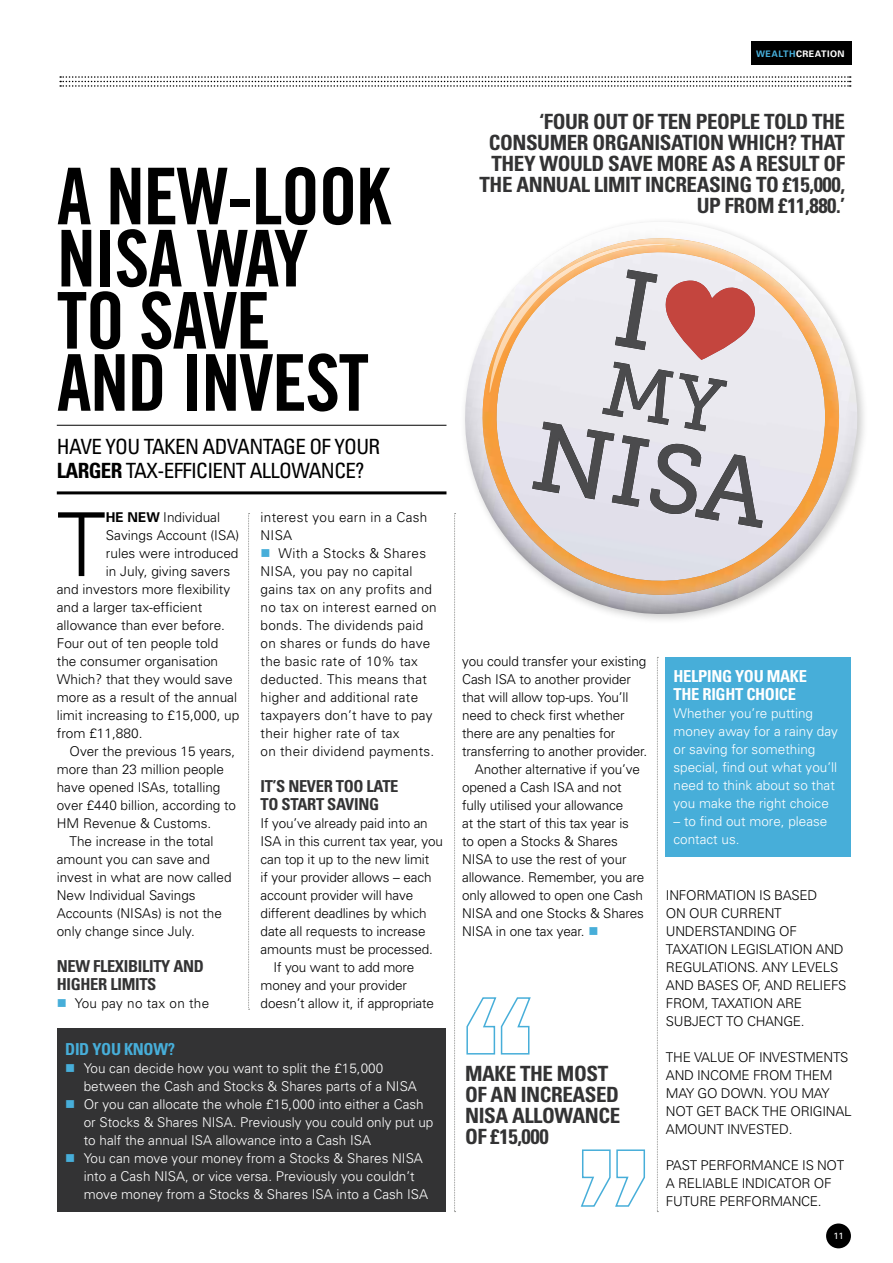
<style>
.page{position:relative;width:893px;height:1263px;background:#fff}
.page>*{position:absolute;margin:0;border:0;box-sizing:border-box;transform-origin:0 0}
.t1{font:300 88.35px "Univers";color:#000}
.t2{font:78.3px/62.1px "Trade Gothic Bold Cond Twenty";letter-spacing:-.02em;color:#000}
.t3{font:700 condensed 21px/21px "Univers";letter-spacing:-.02em;color:#333334;text-align:right}
.t4{font:condensed 21px/24px "Univers";letter-spacing:-.03em;color:#000}
.t5{font:700 condensed 16.5px/18px "Univers";letter-spacing:-.02em;color:#333334}
.t6{font:700 condensed 16.5px/18px "Univers";letter-spacing:-.02em;color:#fff}
.t7{font:700 condensed 16.5px "Univers";letter-spacing:-.02em;color:#47aed9}
.t8{font:300 13.5px/18px "Univers";letter-spacing:-.01em;color:#000}
.t9{font:300 13.5px/18px "Univers";color:#fff}
.t10{font:300 13.5px/18px "Univers";letter-spacing:.02em;color:#000}
.t11{font:700 9px "Univers";letter-spacing:.05em;color:#fff}
.t12{font:9px "Univers";color:#fff}
.s1{color:#47aed9}
.s2{font-weight:700}
</style>
<div class="page">
<div style="left:826px;top:1223px;width:25px;height:25px;background:#000;border-radius:50%"></div>
<div style="left:751px;top:42px;width:101px;height:23px;background:#000"></div>
<svg style="left:466px;top:997px;width:65px;height:58px"></svg>
<svg style="left:580px;top:1149px;width:65px;height:58px"></svg>
<div style="left:665px;top:657px;width:186px;height:199px;background:#47aed9"></div>
<div style="left:57px;top:1028px;width:388px;height:184px;background:#333334"></div>
<svg style="left:60px;top:76px;width:791px;height:11px"></svg>
<hr style="left:57px;top:425px;width:389px;height:1px;background:#000">
<hr style="left:57px;top:491px;width:389px;height:3px;background:#000">
<svg style="left:248px;top:513px;width:2px;height:497px"></svg>
<svg style="left:454px;top:513px;width:2px;height:699px"></svg>
<svg style="left:657px;top:657px;width:1px;height:555px"></svg>
<img style="left:570px;top:222px;width:183px;height:395px">
<img style="left:464px;top:341px;width:17px;height:153px">
<img style="left:841px;top:342px;width:18px;height:171px">
<img style="left:481px;top:238px;width:360px;height:358px">
<img style="left:680px;top:281px;width:80px;height:79px">
<img style="left:532px;top:422px;width:82px;height:77px">
<img style="left:612px;top:435px;width:38px;height:72px">
<img style="left:649px;top:444px;width:53px;height:72px">
<img style="left:695px;top:454px;width:68px;height:74px">
<img style="left:602px;top:393px;width:72px;height:32px">
<img style="left:679px;top:373px;width:48px;height:58px">
<img style="left:489px;top:244px;width:191px;height:149px">
<p class="t11" style="left:756px;top:48px;width:90px"><span class="s1">WEALTH</span>CREATION</p>
<h2 class="t2" style="left:57px;top:165px;width:336px">A NEW-LOOK<br>NISA WAY<br>TO SAVE<br>AND INVEST</h2>
<h3 class="t4" style="left:57px;top:434px;width:325px">HAVE YOU TAKEN ADVANTAGE OF YOUR<br><span class="s2">LARGER</span> TAX-EFFICIENT ALLOWANCE?</h3>
<h1 class="t1" style="left:57px;top:491px;width:51px">T</h1>
<p class="t8" style="left:106px;top:508px;width:116px"><span class="s2">HE NEW</span> Individual</p>
<p class="t8" style="left:106px;top:526px;width:135px">Savings Account (ISA)</p>
<p class="t8" style="left:106px;top:544px;width:134px">rules were introduced</p>
<p class="t8" style="left:106px;top:562px;width:126px">in July, giving savers</p>
<p class="t8" style="left:57px;top:580px;width:175px">and investors more flexibility</p>
<p class="t8" style="left:57px;top:598px;width:147px">and a larger tax-efficient</p>
<p class="t8" style="left:57px;top:616px;width:170px">allowance than ever before.</p>
<p class="t8" style="left:57px;top:634px;width:163px">Four out of ten people told</p>
<p class="t8" style="left:57px;top:652px;width:163px">the consumer organisation</p>
<p class="t8" style="left:57px;top:670px;width:177px">Which? that they would save</p>
<p class="t8" style="left:57px;top:688px;width:182px">more as a result of the annual</p>
<p class="t8" style="left:57px;top:706px;width:184px">limit increasing to £15,000, up</p>
<p class="t8" style="left:57px;top:724px;width:87px">from £11,880.</p>
<p class="t8" style="left:70px;top:742px;width:167px">Over the previous 15 years,</p>
<p class="t8" style="left:57px;top:760px;width:169px">more than 23 million people</p>
<p class="t8" style="left:57px;top:778px;width:165px">have opened ISAs, totalling</p>
<p class="t8" style="left:57px;top:796px;width:181px">over £440 billion, according to</p>
<p class="t8" style="left:57px;top:814px;width:156px">HM Revenue &amp; Customs.</p>
<p class="t8" style="left:70px;top:832px;width:146px">The increase in the total</p>
<p class="t8" style="left:57px;top:850px;width:155px">amount you can save and</p>
<p class="t8" style="left:57px;top:868px;width:176px">invest in what are now called</p>
<p class="t8" style="left:57px;top:886px;width:140px">New Individual Savings</p>
<p class="t8" style="left:57px;top:904px;width:167px">Accounts (NISAs) is not the</p>
<p class="t8" style="left:57px;top:922px;width:140px">only change since July.</p>
<p class="t5" style="left:57px;top:957px;width:149px">NEW FLEXIBILITY AND<br>HIGHER LIMITS</p>
<p class="t10" style="left:75px;top:994px;width:136px">You pay no tax on the</p>
<p class="t10" style="left:261px;top:508px;width:168px">interest you earn in a Cash<br>NISA</p>
<p class="t10" style="left:261px;top:544px;width:178px;text-indent:18px">With a Stocks &amp; Shares<br>NISA, you pay no capital gains tax on any profits and no tax on interest earned on bonds. The dividends paid on shares or funds do have the basic rate of 10% tax deducted. This means that higher and additional rate taxpayers don’t have to pay their higher rate of tax<br>on their dividend payments.</p>
<p class="t5" style="left:261px;top:777px;width:139px">IT’S NEVER TOO LATE<br>TO START SAVING</p>
<p class="t8" style="left:261px;top:814px;width:169px">If you’ve already paid into an</p>
<p class="t8" style="left:261px;top:832px;width:184px">ISA in this current tax year, you</p>
<p class="t8" style="left:261px;top:850px;width:170px">can top it up to the new limit</p>
<p class="t8" style="left:261px;top:868px;width:172px">if your provider allows – each</p>
<p class="t8" style="left:261px;top:886px;width:154px">account provider will have</p>
<p class="t8" style="left:261px;top:904px;width:167px">different deadlines by which</p>
<p class="t8" style="left:261px;top:922px;width:167px">date all requests to increase</p>
<p class="t8" style="left:261px;top:940px;width:174px">amounts must be processed.</p>
<p class="t8" style="left:273px;top:958px;width:143px">If you want to add more</p>
<p class="t8" style="left:261px;top:976px;width:148px">money and your provider</p>
<p class="t8" style="left:261px;top:994px;width:175px">doesn’t allow it, if appropriate</p>
<p class="t7" style="left:65px;top:1038px;width:111px">DID YOU KNOW?</p>
<p class="t9" style="left:84px;top:1058px;width:351px">You can decide how you want to split the £15,000 between the Cash and Stocks &amp; Shares parts of a NISA Or you can allocate the whole £15,000 into either a Cash or Stocks &amp; Shares NISA. Previously you could only put up to half the annual ISA allowance into a Cash ISA<br>You can move your money from a Stocks &amp; Shares NISA into a Cash NISA, or vice versa. Previously you couldn’t move money from a Stocks &amp; Shares ISA into a Cash ISA</p>
<h3 class="t3" style="left:480px;top:111px;width:367px">‘FOUR OUT OF TEN PEOPLE TOLD THE<br>CONSUMER ORGANISATION WHICH? THAT<br>THEY WOULD SAVE MORE AS A RESULT OF<br>THE ANNUAL LIMIT INCREASING TO £15,000,<br>UP FROM £11,880.’</h3>
<p class="t8" style="left:462px;top:652px;width:186px">you could transfer your existing</p>
<p class="t8" style="left:462px;top:670px;width:170px">Cash ISA to another provider</p>
<p class="t8" style="left:462px;top:688px;width:168px">that will allow top-ups. You’ll</p>
<p class="t8" style="left:462px;top:706px;width:164px">need to check first whether</p>
<p class="t8" style="left:462px;top:724px;width:155px">there are any penalties for</p>
<p class="t8" style="left:462px;top:742px;width:187px">transferring to another provider.</p>
<p class="t8" style="left:475px;top:760px;width:167px">Another alternative if you’ve</p>
<p class="t8" style="left:462px;top:778px;width:161px">opened a Cash ISA and not</p>
<p class="t8" style="left:462px;top:796px;width:163px">fully utilised your allowance</p>
<p class="t8" style="left:462px;top:814px;width:168px">at the start of this tax year is</p>
<p class="t8" style="left:462px;top:832px;width:157px">to open a Stocks &amp; Shares</p>
<p class="t8" style="left:462px;top:850px;width:166px">NISA to use the rest of your</p>
<p class="t8" style="left:462px;top:868px;width:184px">allowance. Remember, you are</p>
<p class="t8" style="left:462px;top:886px;width:182px">only allowed to open one Cash</p>
<p class="t8" style="left:462px;top:904px;width:183px">NISA and one Stocks &amp; Shares</p>
<p class="t8" style="left:462px;top:922px;width:124px">NISA in one tax year.</p>
<h3 class="t3" style="left:465px;top:1062px;width:157px;text-align:left">MAKE THE MOST<br>OF AN INCREASED<br>NISA ALLOWANCE<br>OF £15,000</h3>
<p class="t6" style="left:674px;top:667px;width:135px">HELPING YOU MAKE<br>THE RIGHT CHOICE</p>
<p class="t9" style="left:674px;top:704px;width:166px">Whether you’re putting money away for a rainy day or saving for something special, find out what you’ll need to think about so that you make the right choice</p>
<p class="t9" style="left:674px;top:812px;width:155px">– to find out more, please contact us.</p>
<p class="t8" style="left:666px;top:886px;width:182px">INFORMATION IS BASED<br>ON OUR CURRENT<br>UNDERSTANDING OF<br>TAXATION LEGISLATION AND<br>REGULATIONS. ANY LEVELS<br>AND BASES OF, AND RELIEFS<br>FROM, TAXATION ARE<br>SUBJECT TO CHANGE.</p>
<p class="t8" style="left:666px;top:1048px;width:187px">THE VALUE OF INVESTMENTS<br>AND INCOME FROM THEM<br>MAY GO DOWN. YOU MAY<br>NOT GET BACK THE ORIGINAL<br>AMOUNT INVESTED.</p>
<p class="t8" style="left:666px;top:1156px;width:180px">PAST PERFORMANCE IS NOT<br>A RELIABLE INDICATOR OF<br>FUTURE PERFORMANCE.</p>
<p class="t12" style="left:833px;top:1230px;width:12px">11</p>
</div>
